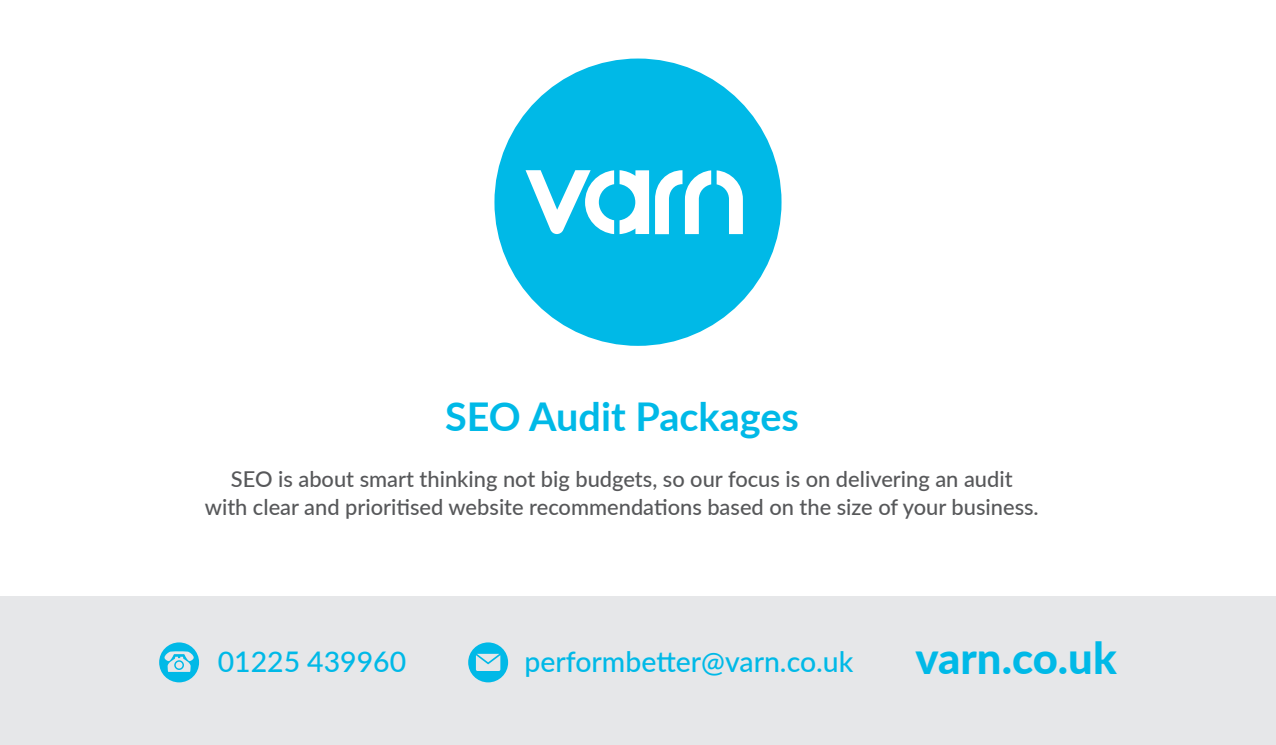
<style>
.page{position:relative;width:1276px;height:745px;background:#fff}
.page>*{position:absolute;margin:0;border:0;box-sizing:border-box;transform-origin:0 0}
.t1{font:800 43.62px "Lato";color:#00b9e7}
.t2{font:700 39.62px "Lato";color:#00b9e7}
.t3{font:500 28.38px "Lato";color:#00b9e7}
.t4{font:500 21.88px/28.1px "Lato";color:#57585a;text-align:center}
</style>
<div class="page">
<div style="left:0;top:595px;width:1276px;height:149px;background:#e6e7e9"></div>
<div style="left:494px;top:58px;width:287px;height:287px;background:#00b9e7;border-radius:50%"></div>
<svg style="left:655px;top:170px;width:88px;height:64px"></svg>
<svg style="left:525px;top:170px;width:124px;height:64px"></svg>
<svg style="left:159px;top:642px;width:40px;height:40px"></svg>
<svg style="left:468px;top:642px;width:40px;height:40px"></svg>
<h2 class="t2" style="left:445px;top:387px;width:355px">SEO Audit Packages</h2>
<p class="t4" style="left:205px;top:463px;width:835px">SEO is about smart thinking not big budgets, so our focus is on delivering an audit<br>with clear and prioritised website recommendations based on the size of your business.</p>
<p class="t3" style="left:218px;top:641px;width:190px">01225 439960</p>
<p class="t3" style="left:524px;top:641px;width:330px">performbetter@varn.co.uk</p>
<h1 class="t1" style="left:915px;top:625px;width:203px">varn.co.uk</h1>
</div>
